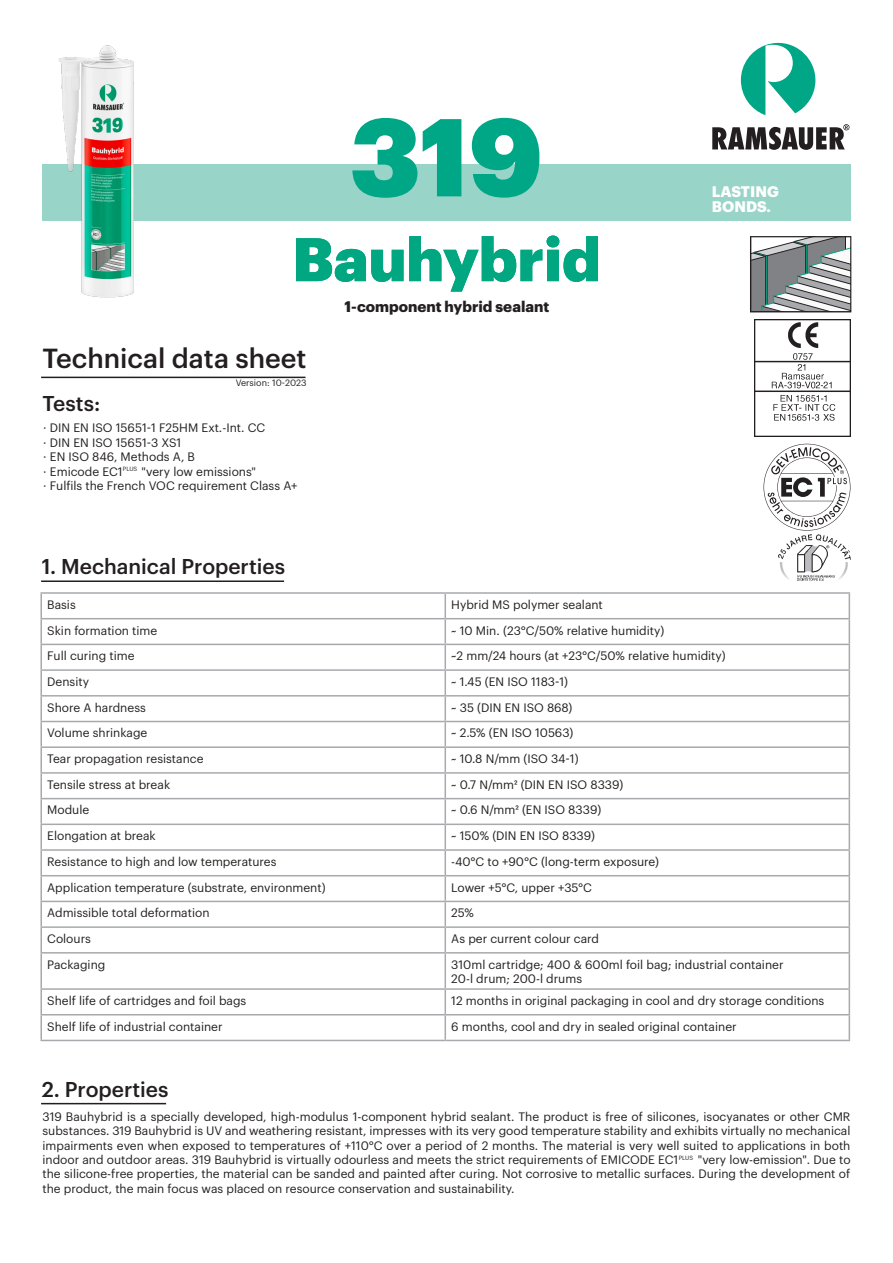
<style>
.page{position:relative;width:893px;height:1263px;background:#fff}
.page>*{position:absolute;margin:0;border:0;box-sizing:border-box;transform-origin:0 0}
.t1{font:900 108px "Graphik";color:#00a786}
.t2{font:900 60px "Graphik";color:#00a780}
.t3{font:500 27px "Graphik";color:#231f20}
.t4{font:500 21px "Graphik";color:#231f20}
.t5{font:700 15px "Graphik";color:#231f20}
.t6{font:700 15px "Graphik";color:#fff}
.t7{font:12px/14.4px "Graphik";color:#231f20;text-align:justify}
.t8{font:9px "Graphik";color:#231f20}
.t9{font:6px "Graphik";color:#231f20}
</style>
<div class="page">
<div style="left:43px;top:164px;width:808px;height:57px;background:#98d4c8"></div>
<hr style="left:41px;top:377px;width:265px;height:1px;background:#231f20">
<hr style="left:40px;top:592px;width:405px;height:2px;background:#a8a9ad">
<hr style="left:40px;top:594px;width:2px;height:24px;background:#a8a9ad">
<hr style="left:445px;top:592px;width:405px;height:2px;background:#a8a9ad">
<hr style="left:40px;top:618px;width:405px;height:1px;background:#a8a9ad">
<hr style="left:40px;top:619px;width:2px;height:25px;background:#a8a9ad">
<hr style="left:445px;top:618px;width:405px;height:1px;background:#a8a9ad">
<hr style="left:40px;top:644px;width:405px;height:1px;background:#a8a9ad">
<hr style="left:40px;top:645px;width:2px;height:24px;background:#a8a9ad">
<hr style="left:445px;top:644px;width:405px;height:1px;background:#a8a9ad">
<hr style="left:40px;top:669px;width:405px;height:2px;background:#a8a9ad">
<hr style="left:40px;top:671px;width:2px;height:24px;background:#a8a9ad">
<hr style="left:445px;top:669px;width:405px;height:2px;background:#a8a9ad">
<hr style="left:40px;top:695px;width:405px;height:1px;background:#a8a9ad">
<hr style="left:40px;top:696px;width:2px;height:25px;background:#a8a9ad">
<hr style="left:445px;top:695px;width:405px;height:1px;background:#a8a9ad">
<hr style="left:40px;top:721px;width:405px;height:1px;background:#a8a9ad">
<hr style="left:40px;top:722px;width:2px;height:24px;background:#a8a9ad">
<hr style="left:445px;top:721px;width:405px;height:1px;background:#a8a9ad">
<hr style="left:40px;top:746px;width:405px;height:2px;background:#a8a9ad">
<hr style="left:40px;top:748px;width:2px;height:24px;background:#a8a9ad">
<hr style="left:445px;top:746px;width:405px;height:2px;background:#a8a9ad">
<hr style="left:40px;top:772px;width:405px;height:2px;background:#a8a9ad">
<hr style="left:40px;top:774px;width:2px;height:24px;background:#a8a9ad">
<hr style="left:445px;top:772px;width:405px;height:2px;background:#a8a9ad">
<hr style="left:40px;top:798px;width:405px;height:1px;background:#a8a9ad">
<hr style="left:40px;top:799px;width:2px;height:24px;background:#a8a9ad">
<hr style="left:445px;top:798px;width:405px;height:1px;background:#a8a9ad">
<hr style="left:40px;top:823px;width:405px;height:2px;background:#a8a9ad">
<hr style="left:40px;top:825px;width:2px;height:24px;background:#a8a9ad">
<hr style="left:445px;top:823px;width:405px;height:2px;background:#a8a9ad">
<hr style="left:40px;top:849px;width:405px;height:2px;background:#a8a9ad">
<hr style="left:40px;top:851px;width:2px;height:24px;background:#a8a9ad">
<hr style="left:445px;top:849px;width:405px;height:2px;background:#a8a9ad">
<hr style="left:40px;top:875px;width:405px;height:1px;background:#a8a9ad">
<hr style="left:40px;top:876px;width:2px;height:25px;background:#a8a9ad">
<hr style="left:445px;top:875px;width:405px;height:1px;background:#a8a9ad">
<hr style="left:40px;top:901px;width:405px;height:1px;background:#a8a9ad">
<hr style="left:40px;top:902px;width:2px;height:24px;background:#a8a9ad">
<hr style="left:445px;top:901px;width:405px;height:1px;background:#a8a9ad">
<hr style="left:40px;top:926px;width:405px;height:2px;background:#a8a9ad">
<hr style="left:40px;top:928px;width:2px;height:24px;background:#a8a9ad">
<hr style="left:445px;top:926px;width:405px;height:2px;background:#a8a9ad">
<svg style="left:445px;top:594px;width:1px;height:358px"></svg>
<svg style="left:849px;top:594px;width:1px;height:358px"></svg>
<hr style="left:40px;top:952px;width:405px;height:1px;background:#a8a9ad">
<hr style="left:40px;top:953px;width:2px;height:35px;background:#a8a9ad">
<hr style="left:445px;top:952px;width:405px;height:1px;background:#a8a9ad">
<hr style="left:445px;top:953px;width:1px;height:35px;background:#a8a9ad">
<hr style="left:849px;top:953px;width:1px;height:35px;background:#a8a9ad">
<hr style="left:40px;top:988px;width:405px;height:2px;background:#a8a9ad">
<hr style="left:40px;top:990px;width:2px;height:24px;background:#a8a9ad">
<hr style="left:445px;top:988px;width:405px;height:2px;background:#a8a9ad">
<hr style="left:40px;top:1014px;width:405px;height:1px;background:#a8a9ad">
<hr style="left:40px;top:1015px;width:2px;height:25px;background:#a8a9ad">
<hr style="left:445px;top:1014px;width:405px;height:1px;background:#a8a9ad">
<svg style="left:445px;top:990px;width:1px;height:50px"></svg>
<svg style="left:849px;top:990px;width:1px;height:50px"></svg>
<hr style="left:40px;top:1040px;width:405px;height:1px;background:#a8a9ad">
<hr style="left:445px;top:1040px;width:405px;height:1px;background:#a8a9ad">
<hr style="left:41px;top:1103px;width:125px;height:1px;background:#231f20">
<hr style="left:41px;top:580px;width:243px;height:2px;background:#231f20">
<svg style="left:763px;top:444px;width:87px;height:87px"></svg>
<img style="left:778px;top:535px;width:72px;height:46px">
<svg style="left:752px;top:238px;width:97px;height:72px"></svg>
<div style="left:750px;top:236px;width:101px;height:76px;border:1px solid #231f20"></div>
<img style="left:754px;top:320px;width:97px;height:116px">
<img style="left:42px;top:45px;width:92px;height:253px">
<svg style="left:712px;top:124px;width:137px;height:26px"></svg>
<svg style="left:741px;top:43px;width:75px;height:72px"></svg>
<p class="t1" style="left:350px;top:73px;width:195px">319</p>
<p class="t2" style="left:292px;top:213px;width:310px">Bauhybrid</p>
<p class="t3" style="left:43px;top:338px;width:265px">Technical data sheet</p>
<p class="t4" style="left:43px;top:387px;width:59px">Tests:</p>
<p class="t8" style="left:236px;top:376px;width:72px">Version: 10-2023</p>
<p class="t7" style="left:43px;top:420px;width:224px">· DIN EN ISO 15651-1 F25HM Ext.-Int. CC</p>
<p class="t7" style="left:43px;top:434px;width:140px">· DIN EN ISO 15651-3 XS1</p>
<p class="t7" style="left:43px;top:448px;width:153px">· EN ISO 846, Methods A, B</p>
<p class="t7" style="left:43px;top:463px;width:81px">· Emicode EC1</p>
<p class="t7" style="left:142px;top:463px;width:116px">"very low emissions"</p>
<p class="t7" style="left:43px;top:477px;width:256px">· Fulfils the French VOC requirement Class A+</p>
<p class="t9" style="left:123px;top:464px;width:16px">PLUS</p>
<p class="t4" style="left:42px;top:551px;width:245px">1. Mechanical Properties</p>
<p class="t5" style="left:344px;top:295px;width:206px">1-component hybrid sealant</p>
<p class="t6" style="left:712px;top:180px;width:69px">LASTING</p>
<p class="t6" style="left:712px;top:195px;width:61px">BONDS.</p>
<p class="t7" style="left:47px;top:596px;width:30px">Basis</p>
<p class="t7" style="left:451px;top:596px;width:153px">Hybrid MS polymer sealant</p>
<p class="t7" style="left:47px;top:622px;width:112px">Skin formation time</p>
<p class="t7" style="left:451px;top:622px;width:215px">~ 10 Min. (23°C/50% relative humidity)</p>
<p class="t7" style="left:47px;top:648px;width:89px">Full curing time</p>
<p class="t7" style="left:451px;top:648px;width:276px">~2 mm/24 hours (at +23°C/50% relative humidity)</p>
<p class="t7" style="left:47px;top:673px;width:43px">Density</p>
<p class="t7" style="left:451px;top:673px;width:118px">~ 1.45 (EN ISO 1183-1)</p>
<p class="t7" style="left:47px;top:699px;width:100px">Shore A hardness</p>
<p class="t7" style="left:451px;top:699px;width:123px">~ 35 (DIN EN ISO 868)</p>
<p class="t7" style="left:47px;top:725px;width:102px">Volume shrinkage</p>
<p class="t7" style="left:451px;top:725px;width:124px">~ 2.5% (EN ISO 10563)</p>
<p class="t7" style="left:47px;top:750px;width:158px">Tear propagation resistance</p>
<p class="t7" style="left:451px;top:750px;width:129px">~ 10.8 N/mm (ISO 34-1)</p>
<p class="t7" style="left:47px;top:776px;width:124px">Tensile stress at break</p>
<p class="t7" style="left:451px;top:776px;width:174px">~ 0.7 N/mm² (DIN EN ISO 8339)</p>
<p class="t7" style="left:47px;top:802px;width:44px">Module</p>
<p class="t7" style="left:451px;top:802px;width:151px">~ 0.6 N/mm² (EN ISO 8339)</p>
<p class="t7" style="left:47px;top:827px;width:110px">Elongation at break</p>
<p class="t7" style="left:451px;top:827px;width:145px">~ 150% (DIN EN ISO 8339)</p>
<p class="t7" style="left:47px;top:853px;width:231px">Resistance to high and low temperatures</p>
<p class="t7" style="left:451px;top:853px;width:209px">-40°C to +90°C (long-term exposure)</p>
<p class="t7" style="left:47px;top:879px;width:280px">Application temperature (substrate, environment)</p>
<p class="t7" style="left:451px;top:879px;width:142px">Lower +5°C, upper +35°C</p>
<p class="t7" style="left:47px;top:905px;width:164px">Admissible total deformation</p>
<p class="t7" style="left:451px;top:905px;width:24px">25%</p>
<p class="t7" style="left:47px;top:930px;width:45px">Colours</p>
<p class="t7" style="left:451px;top:930px;width:149px">As per current colour card</p>
<p class="t7" style="left:47px;top:956px;width:60px">Packaging</p>
<p class="t7" style="left:451px;top:956px;width:334px">310ml cartridge; 400 &amp; 600ml foil bag; industrial container</p>
<p class="t7" style="left:451px;top:970px;width:132px">20-l drum; 200-l drums</p>
<p class="t7" style="left:47px;top:992px;width:201px">Shelf life of cartridges and foil bags</p>
<p class="t7" style="left:451px;top:992px;width:375px">12 months in original packaging in cool and dry storage conditions</p>
<p class="t7" style="left:47px;top:1018px;width:177px">Shelf life of industrial container</p>
<p class="t7" style="left:451px;top:1018px;width:287px">6 months, cool and dry in sealed original container</p>
<p class="t4" style="left:42px;top:1073px;width:128px">2. Properties</p>
<p class="t7" style="left:43px;top:1108px;width:809px">319 Bauhybrid is a specially developed, high-modulus 1-component hybrid sealant. The product is free of silicones, isocyanates or other CMR substances. 319 Bauhybrid is UV and weathering resistant, impresses with its very good temperature stability and exhibits virtually no mechanical impairments even when exposed to temperatures of +110°C over a period of 2 months. The material is very well suited to applications in both indoor and outdoor areas. 319 Bauhybrid is virtually odourless and meets the strict requirements of EMICODE EC1</p>
<p class="t7" style="left:43px;top:1151px;width:809px;text-indent:655px">"very low-emission". Due to the silicone-free properties, the material can be sanded and painted after curing. Not corrosive to metallic surfaces. During the development of the product, the main focus was placed on resource conservation and sustainability.</p>
<p class="t9" style="left:679px;top:1153px;width:16px">PLUS</p>
</div>
